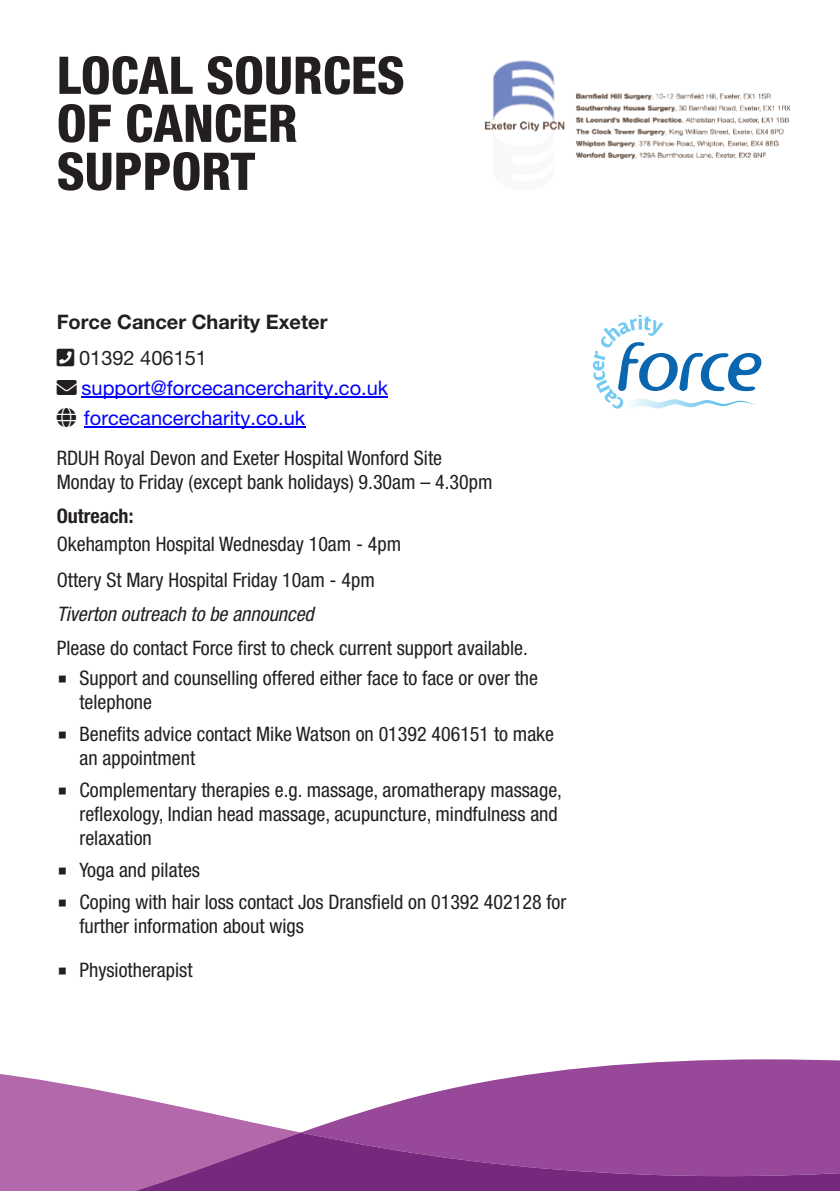
<style>
.page{position:relative;width:840px;height:1191px;background:#fff}
.page>*{position:absolute;margin:0;border:0;box-sizing:border-box;transform-origin:0 0}
.t1{font:800 condensed 52px "Helvetica Neue LT Pro";color:#231f20}
.t2{font:condensed 20px "Helvetica Neue LT Pro";color:#231f20}
.t3{font:20px "Helvetica Neue LT Pro";color:#00f}
.t4{font:italic condensed 20px "Helvetica Neue LT Pro";color:#231f20}
.t5{font:700 20px "Helvetica Neue LT Pro";color:#231f20}
.t6{font:20px "Helvetica Neue LT Pro";color:#231f20}
.t7{font:700 condensed 20px "Helvetica Neue LT Pro";color:#231f20}
.t8{font:20px "Lucida Grande";color:#231f20}
.s1{color:#231f20}
</style>
<div class="page">
<svg style="left:0;top:1059px;width:839px;height:63px"></svg>
<svg style="left:0;top:1122px;width:839px;height:69px"></svg>
<hr style="left:81px;top:396px;width:307px;height:1px;background:#00f">
<hr style="left:84px;top:426px;width:221px;height:1px;background:#00f">
<img style="left:484px;top:60px;width:307px;height:100px">
<svg style="left:592px;top:315px;width:169px;height:93px"></svg>
<p class="t1" style="left:57px;top:57px;width:349px">LOCAL SOURCES</p>
<p class="t1" style="left:57px;top:105px;width:242px">OF CANCER</p>
<p class="t1" style="left:57px;top:153px;width:200px">SUPPORT</p>
<p class="t5" style="left:57px;top:315px;width:272px">Force Cancer Charity Exeter</p>
<p class="t6" style="left:79px;top:351px;width:129px">01392 406151</p>
<p class="t3" style="left:57px;top:381px;width:333px"><span class="s1">✉</span> support@forcecancercharity.co.uk</p>
<p class="t3" style="left:84px;top:411px;width:223px">forcecancercharity.co.uk</p>
<p class="t2" style="left:57px;top:451px;width:386px">RDUH Royal Devon and Exeter Hospital Wonford Site</p>
<p class="t2" style="left:57px;top:475px;width:437px">Monday to Friday (except bank holidays) 9.30am – 4.30pm</p>
<p class="t7" style="left:57px;top:509px;width:78px">Outreach:</p>
<p class="t2" style="left:57px;top:537px;width:346px">Okehampton Hospital Wednesday 10am - 4pm</p>
<p class="t2" style="left:57px;top:573px;width:319px">Ottery St Mary Hospital Friday 10am - 4pm</p>
<p class="t4" style="left:57px;top:607px;width:258px">Tiverton outreach to be announced</p>
<p class="t2" style="left:57px;top:641px;width:472px">Please do contact Force first to check current support available.</p>
<p class="t8" style="left:57px;top:669px;width:12px">■</p>
<p class="t2" style="left:79px;top:671px;width:460px">Support and counselling offered either face to face or over the</p>
<p class="t2" style="left:79px;top:695px;width:74px">telephone</p>
<p class="t8" style="left:57px;top:725px;width:12px">■</p>
<p class="t2" style="left:79px;top:727px;width:476px">Benefits advice contact Mike Watson on 01392 406151 to make</p>
<p class="t2" style="left:79px;top:751px;width:117px">an appointment</p>
<p class="t8" style="left:57px;top:781px;width:12px">■</p>
<p class="t2" style="left:79px;top:783px;width:484px">Complementary therapies e.g. massage, aromatherapy massage,</p>
<p class="t2" style="left:79px;top:807px;width:479px">reflexology, Indian head massage, acupuncture, mindfulness and</p>
<p class="t2" style="left:79px;top:831px;width:74px">relaxation</p>
<p class="t8" style="left:57px;top:861px;width:12px">■</p>
<p class="t2" style="left:79px;top:863px;width:122px">Yoga and pilates</p>
<p class="t8" style="left:57px;top:893px;width:12px">■</p>
<p class="t2" style="left:79px;top:895px;width:488px">Coping with hair loss contact Jos Dransfield on 01392 402128 for</p>
<p class="t2" style="left:79px;top:919px;width:226px">further information about wigs</p>
<p class="t8" style="left:57px;top:961px;width:12px">■</p>
<p class="t2" style="left:79px;top:963px;width:115px">Physiotherapist</p>
</div>
